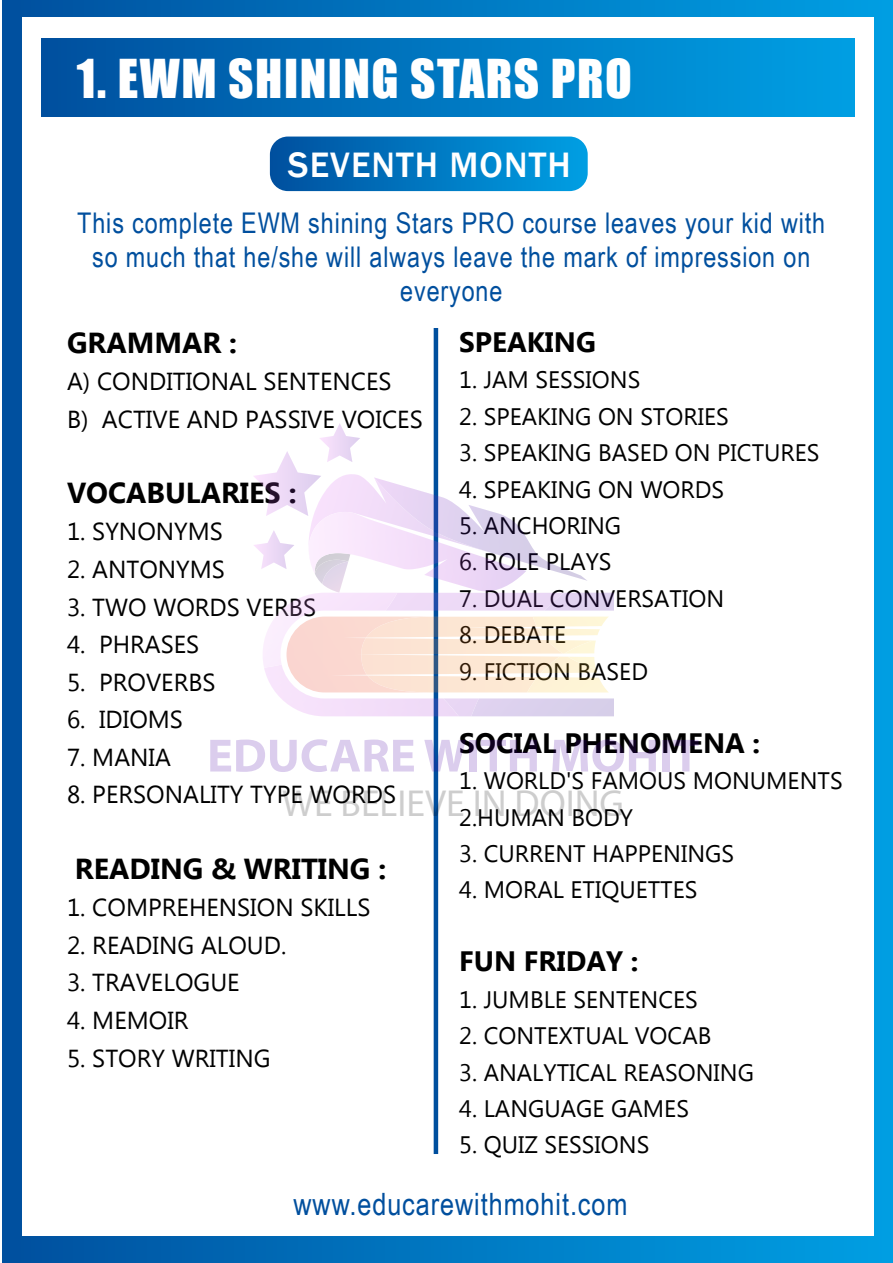
<style>
.page{position:relative;width:893px;height:1263px;background:#fff}
.page>*{position:absolute;margin:0;border:0;box-sizing:border-box;transform-origin:0 0}
.t1{font:49.2px "Impact";letter-spacing:.03em;color:#fff}
.t2{font:37.8px "Myriad Pro";color:#000}
.t3{font:500 36.3px "Franklin Gothic";letter-spacing:.03em;color:#fff}
.t4{font:30.75px "Arial Narrow";letter-spacing:.03em;color:#004f9e}
.t5{font:700 28.95px "Myanmar Text";color:#000}
.t6{font:28.5px/34.2px "Arial Narrow";letter-spacing:.03em;color:#004f9e;text-align:center}
.t7{font:700 28.05px "Myanmar Text";color:#000}
.t8{font:24.6px/37.5px "Myanmar Text";color:#000}
.t9{font:23.85px/36.5px "Myanmar Text";color:#000}
</style>
<div class="page">
<div style="left:3px;top:0;width:890px;height:1263px;background:linear-gradient(to right,#004f9e,#02a0e4)"></div>
<div style="left:22px;top:17px;width:851px;height:1218px;background:#fff"></div>
<div style="left:41px;top:38px;width:814px;height:78px;background:linear-gradient(to right,#00509e,#00a0e4)"></div>
<svg style="left:270px;top:137px;width:318px;height:54px;background:#0379c2"></svg>
<hr style="left:434px;top:328px;width:4px;height:826px;background:#004f9e">
<svg style="left:210px;top:739px;width:204px;height:33px"></svg>
<svg style="left:424px;top:740px;width:42px;height:31px"></svg>
<div style="left:470px;top:740px;width:7px;height:31px;background:#dbcded"></div>
<svg style="left:481px;top:740px;width:56px;height:31px"></svg>
<svg style="left:552px;top:739px;width:104px;height:33px"></svg>
<div style="left:662px;top:740px;width:7px;height:31px;background:#dbcded"></div>
<svg style="left:673px;top:740px;width:26px;height:31px"></svg>
<img style="left:308px;top:474px;width:131px;height:71px">
<img style="left:309px;top:512px;width:205px;height:79px">
<img style="left:315px;top:553px;width:23px;height:21px">
<img style="left:374px;top:477px;width:213px;height:104px">
<img style="left:397px;top:593px;width:212px;height:123px">
<img style="left:436px;top:616px;width:173px;height:76px">
<img style="left:303px;top:616px;width:133px;height:39px">
<img style="left:538px;top:628px;width:62px;height:8px">
<img style="left:547px;top:640px;width:17px;height:13px">
<img style="left:533px;top:616px;width:76px;height:11px">
<img style="left:527px;top:677px;width:82px;height:15px">
<img style="left:541px;top:657px;width:56px;height:16px">
<svg style="left:560px;top:657px;width:34px;height:1px"></svg>
<img style="left:564px;top:640px;width:32px;height:13px">
<img style="left:282px;top:593px;width:115px;height:61px">
<img style="left:264px;top:655px;width:195px;height:61px">
<img style="left:263px;top:610px;width:40px;height:58px">
<img style="left:544px;top:593px;width:70px;height:18px">
<img style="left:471px;top:698px;width:143px;height:18px">
<img style="left:254px;top:451px;width:67px;height:65px">
<img style="left:319px;top:423px;width:41px;height:39px">
<img style="left:254px;top:530px;width:40px;height:39px">
<h1 class="t1" style="left:77px;top:40px;width:557px">1. EWM SHINING STARS PRO</h1>
<h3 class="t3" style="left:288px;top:143px;width:284px">SEVENTH MONTH</h3>
<p class="t6" style="left:77px;top:204px;width:749px">This complete EWM shining Stars PRO course leaves your kid with so much that he/she will always leave the mark of impression on everyone</p>
<p class="t5" style="left:67px;top:326px;width:172px">GRAMMAR :</p>
<p class="t8" style="left:67px;top:363px;width:357px">A) CONDITIONAL SENTENCES<br>B) ACTIVE AND PASSIVE VOICES</p>
<p class="t7" style="left:459px;top:326px;width:138px">SPEAKING</p>
<p class="t9" style="left:459px;top:362px;width:183px">1. JAM SESSIONS</p>
<p class="t9" style="left:459px;top:398px;width:271px">2. SPEAKING ON STORIES</p>
<p class="t9" style="left:459px;top:435px;width:362px">3. SPEAKING BASED ON PICTURES</p>
<p class="t9" style="left:459px;top:471px;width:266px">4. SPEAKING ON WORDS</p>
<p class="t9" style="left:459px;top:507px;width:164px">5. ANCHORING</p>
<p class="t9" style="left:459px;top:544px;width:154px">6. ROLE PLAYS</p>
<p class="t9" style="left:459px;top:580px;width:266px">7. DUAL CONVERSATION</p>
<p class="t9" style="left:459px;top:617px;width:108px">8. DEBATE</p>
<p class="t9" style="left:459px;top:653px;width:190px">9. FICTION BASED</p>
<p class="t5" style="left:67px;top:476px;width:231px">VOCABULARIES :</p>
<p class="t8" style="left:67px;top:513px;width:157px">1. SYNONYMS</p>
<p class="t8" style="left:67px;top:551px;width:159px">2. ANTONYMS</p>
<p class="t8" style="left:67px;top:588px;width:251px">3. TWO WORDS VERBS</p>
<p class="t8" style="left:67px;top:626px;width:134px">4. PHRASES</p>
<p class="t8" style="left:67px;top:663px;width:150px">5. PROVERBS</p>
<p class="t8" style="left:67px;top:701px;width:117px">6. IDIOMS</p>
<p class="t8" style="left:67px;top:739px;width:105px">7. MANIA</p>
<p class="t8" style="left:67px;top:776px;width:331px">8. PERSONALITY TYPE WORDS</p>
<p class="t7" style="left:459px;top:726px;width:302px">SOCIAL PHENOMENA :</p>
<p class="t9" style="left:459px;top:763px;width:385px">1. WORLD'S FAMOUS MONUMENTS<br>2.HUMAN BODY</p>
<p class="t9" style="left:459px;top:835px;width:277px">3. CURRENT HAPPENINGS</p>
<p class="t9" style="left:459px;top:872px;width:240px">4. MORAL ETIQUETTES</p>
<h2 class="t2" style="left:282px;top:779px;width:343px">WE BELIEVE IN DOING</h2>
<p class="t5" style="left:75px;top:852px;width:313px">READING &amp; WRITING :</p>
<p class="t8" style="left:67px;top:889px;width:305px">1. COMPREHENSION SKILLS</p>
<p class="t8" style="left:67px;top:926px;width:221px">2. READING ALOUD.</p>
<p class="t8" style="left:67px;top:964px;width:174px">3. TRAVELOGUE</p>
<p class="t8" style="left:67px;top:1002px;width:123px">4. MEMOIR</p>
<p class="t8" style="left:67px;top:1039px;width:205px">5. STORY WRITING</p>
<p class="t7" style="left:459px;top:945px;width:181px">FUN FRIDAY :</p>
<p class="t9" style="left:459px;top:981px;width:240px">1. JUMBLE SENTENCES</p>
<p class="t9" style="left:459px;top:1018px;width:254px">2. CONTEXTUAL VOCAB</p>
<p class="t9" style="left:459px;top:1054px;width:296px">3. ANALYTICAL REASONING</p>
<p class="t9" style="left:459px;top:1090px;width:231px">4. LANGUAGE GAMES</p>
<p class="t9" style="left:459px;top:1127px;width:192px">5. QUIZ SESSIONS</p>
<p class="t4" style="left:293px;top:1182px;width:336px">www.educarewithmohit.com</p>
</div>
